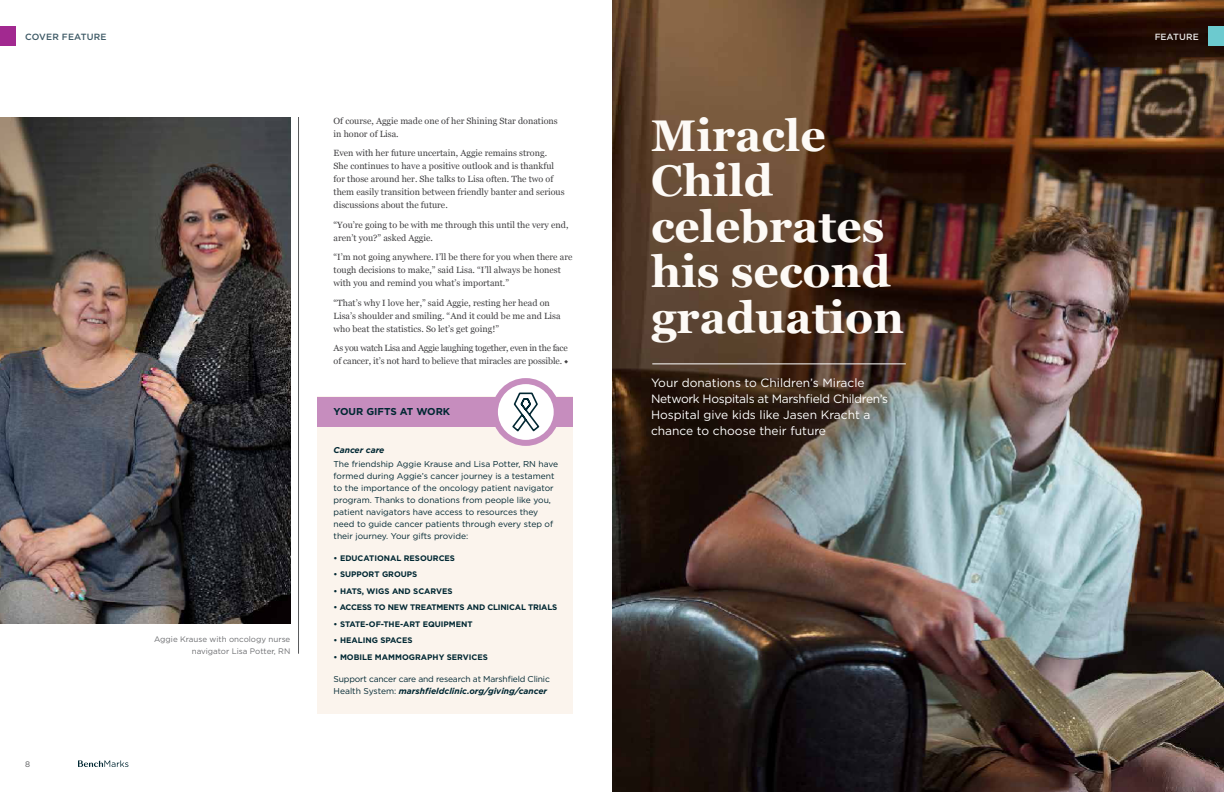
<style>
.page{position:relative;width:1224px;height:792px;background:#fff}
.page>*{position:absolute;margin:0;border:0;box-sizing:border-box;transform-origin:0 0}
.t1{font:700 44.4px/45.5px "Georgia";color:#fdfaf6}
.t2{font:12px/16px "Gotham";color:#fff}
.t3{font:700 10px "Gotham";color:#002732}
.t4{font:9px/13px "Georgia";color:#414042}
.t5{font:9px/13px "Georgia";letter-spacing:-.03em;color:#414042}
.t6{font:500 9px "Gotham";letter-spacing:.02em;color:#3d5965}
.t7{font:500 9px "Gotham";letter-spacing:.02em;color:#fff}
.t8{font:8.5px/12px "Gotham";color:#002732}
.t9{font:8.5px/12px "Gotham";letter-spacing:-.02em;color:#002732}
.t10{font:italic 700 8.5px "Gotham";color:#002732}
.t11{font:700 8px "Gotham";color:#002732}
.t12{font:8px/12px "Gotham";color:#6d6e71;text-align:right}
.t13{font:700 8px "Gotham";letter-spacing:-.02em;color:#002732}
.t14{font:8px "Gotham";color:#58595b}
.s1{font-family:"Minion Pro"}
.s2{font-weight:700;font-style:italic}
</style>
<div class="page">
<svg style="left:78px;top:760px;width:50px;height:7px"></svg>
<img style="left:612px;top:0;width:612px;height:792px">
<img style="left:0;top:117px;width:290px;height:507px">
<div style="left:317px;top:397px;width:256px;height:317px;background:#fbf4ed"></div>
<div style="left:317px;top:397px;width:256px;height:29px;background:#c68dbe"></div>
<svg style="left:495px;top:381px;width:62px;height:62px"></svg>
<div style="left:492px;top:378px;width:68px;height:68px;border:6px solid #c68dbe;border-radius:50%"></div>
<div style="left:0;top:26px;width:15px;height:20px;background:#a22990"></div>
<hr style="left:652px;top:364px;width:254px;height:1px;background:#fff">
<div style="left:1209px;top:26px;width:15px;height:20px;background:#6ccacf"></div>
<hr style="left:298px;top:117px;width:1px;height:537px;background:#58595b">
<svg style="left:511px;top:392px;width:30px;height:41px"></svg>
<p class="t6" style="left:25px;top:31px;width:83px">COVER FEATURE</p>
<p class="t14" style="left:25px;top:759px;width:7px">8</p>
<p class="t12" style="left:154px;top:633px;width:138px">Aggie Krause with oncology nurse navigator Lisa Potter, RN</p>
<p class="t4" style="left:334px;top:114px;width:226px">Of course, Aggie made one of her Shining Star donations in honor of Lisa.</p>
<p class="t4" style="left:334px;top:146px;width:233px">Even with her future uncertain, Aggie remains strong.<br>She continues to have a positive outlook and is thankful for those around her. She talks to Lisa often. The two of them easily transition between friendly banter and serious discussions about the future.</p>
<p class="t4" style="left:334px;top:218px;width:236px">“You’re going to be with me through this until the very end, aren’t you?” asked Aggie.</p>
<p class="t4" style="left:334px;top:250px;width:240px">“I’m not going anywhere. I’ll be there for you when there are tough decisions to make,” said Lisa. “I’ll always be honest with you and remind you what’s important.”</p>
<p class="t4" style="left:334px;top:296px;width:229px">“That’s why I love her,” said Aggie, resting her head on<br>Lisa’s shoulder and smiling. “And it could be me and Lisa who beat the statistics. So let’s get going!”</p>
<p class="t5" style="left:334px;top:341px;width:236px">As you watch Lisa and Aggie laughing together, even in the face of cancer, it’s not hard to believe that miracles are possible. <span class="s1">◆</span></p>
<p class="t3" style="left:334px;top:405px;width:118px">YOUR GIFTS AT WORK</p>
<p class="t10" style="left:334px;top:444px;width:52px">Cancer care</p>
<p class="t8" style="left:334px;top:458px;width:226px">The friendship Aggie Krause and Lisa Potter, RN have formed during Aggie’s cancer journey is a testament to the importance of the oncology patient navigator program. Thanks to donations from people like you, patient navigators have access to resources they need to guide cancer patients through every step of their journey. Your gifts provide:</p>
<p class="t11" style="left:334px;top:553px;width:123px">• EDUCATIONAL RESOURCES</p>
<p class="t11" style="left:334px;top:569px;width:85px">• SUPPORT GROUPS</p>
<p class="t11" style="left:334px;top:586px;width:121px">• HATS, WIGS AND SCARVES</p>
<p class="t13" style="left:334px;top:602px;width:225px">• ACCESS TO NEW TREATMENTS AND CLINICAL TRIALS</p>
<p class="t11" style="left:334px;top:619px;width:141px">• STATE-OF-THE-ART EQUIPMENT</p>
<p class="t11" style="left:334px;top:635px;width:81px">• HEALING SPACES</p>
<p class="t11" style="left:334px;top:652px;width:156px">• MOBILE MAMMOGRAPHY SERVICES</p>
<p class="t9" style="left:334px;top:673px;width:218px">Support cancer care and research at Marshfield Clinic<br>Health System: <span class="s2">marshfieldclinic.org/giving/cancer</span></p>
<h1 class="t1" style="left:651px;top:110px;width:255px">Miracle<br>Child celebrates his second graduation</h1>
<h2 class="t2" style="left:651px;top:374px;width:239px">Your donations to Children’s Miracle Network Hospitals at Marshfield Children’s Hospital give kids like Jasen Kracht a chance to choose their future</h2>
<p class="t7" style="left:1154px;top:31px;width:46px">FEATURE</p>
</div>
